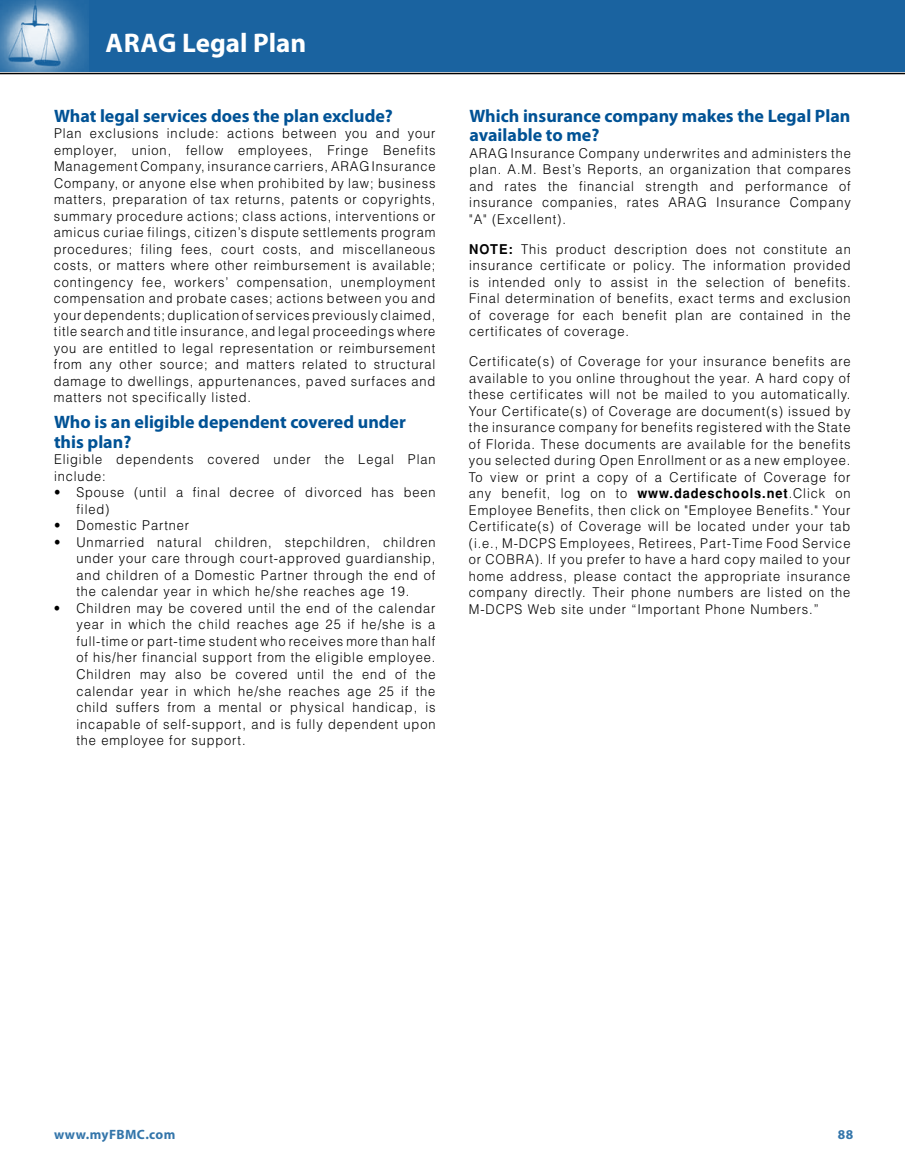
<style>
.page{position:relative;width:905px;height:1175px;background:#fff}
.page>*{position:absolute;margin:0;border:0;box-sizing:border-box;transform-origin:0 0}
.t1{font:700 27px "Myriad Pro";color:#fff}
.t2{font:700 18px/19.5px "Myriad Pro";color:#005295}
.t3{font:300 13.5px/16.5px "Helvetica";letter-spacing:.07em;color:#000;text-align:justify;scale:.95 1}
.t4{font:700 13.5px "Myriad Pro";letter-spacing:.03em;color:#3375aa}
.s1{font-weight:700}
</style>
<div class="page">
<div style="left:0;top:0;width:904px;height:71px;background:#1a63a0"></div>
<hr style="left:0;top:73px;width:904px;height:1px;background:#000">
<img style="left:0;top:0;width:88px;height:71px">
<h1 class="t1" style="left:105px;top:25px;width:202px">ARAG Legal Plan</h1>
<h2 class="t2" style="left:54px;top:105px;width:340px">What legal services does the plan exclude?</h2>
<p class="t3" style="left:54px;top:125px;width:403px">Plan exclusions include: actions between you and your employer, union, fellow employees, Fringe Benefits Management Company, insurance carriers, ARAGInsurance Company, or anyone else when prohibited by law; business matters, preparation of tax returns, patents or copyrights, summary procedure actions; class actions, interventions or amicus curiae filings, citizen’s dispute settlements program procedures; filing fees, court costs, and miscellaneous costs, or matters where other reimbursement is available; contingency fee, workers’ compensation, unemployment compensation and probate cases; actions between you and your dependents; duplication of services previously claimed, title search and title insurance, and legal proceedings where you are entitled to legal representation or reimbursement from any other source; and matters related to structural damage to dwellings, appurtenances, paved surfaces and matters not specifically listed.</p>
<h2 class="t2" style="left:54px;top:412px;width:353px">Who is an eligible dependent covered under this plan?</h2>
<p class="t3" style="left:54px;top:451px;width:403px">Eligible dependents covered under the Legal Plan include:</p>
<p class="t3" style="left:76px;top:484px;width:379px;text-indent:-23px">• Spouse (until a final decree of divorced has been filed)</p>
<p class="t3" style="left:54px;top:517px;width:144px">• Domestic Partner</p>
<p class="t3" style="left:76px;top:533px;width:379px;text-indent:-22px">• Unmarried natural children, stepchildren, children under your care through court-approved guardianship, and children of a Domestic Partner through the end of the calendar year in which he/she reaches age 19.</p>
<p class="t3" style="left:76px;top:599px;width:379px;text-indent:-22px">• Children may be covered until the end of the calendar year in which the child reaches age 25 if he/she is a full-time or part-time student who receives more than half of his/her financial support from the eligible employee.<br>Children may also be covered until the end of the calendar year in which he/she reaches age 25 if the child suffers from a mental or physical handicap, is incapable of self-support, and is fully dependent upon the employee for support.</p>
<h2 class="t2" style="left:469px;top:105px;width:382px">Which insurance company makes the Legal Plan available to me?</h2>
<p class="t3" style="left:469px;top:144px;width:403px">ARAG Insurance Company underwrites and administers the plan. A.M. Best’s Reports, an organization that compares and rates the financial strength and performance of insurance companies, rates ARAG Insurance Company "A" (Excellent).</p>
<p class="t3" style="left:469px;top:240px;width:403px"><span class="s1">NOTE:</span> This product description does not constitute an insurance certificate or policy. The information provided is intended only to assist in the selection of benefits.<br>Final determination of benefits, exact terms and exclusion of coverage for each benefit plan are contained in the certificates of coverage.</p>
<p class="t3" style="left:469px;top:353px;width:403px">Certificate(s) of Coverage for your insurance benefits are available to you online throughout the year. A hard copy of these certificates will not be mailed to you automatically.<br>Your Certificate(s) of Coverage are document(s) issued by the insurance company for benefits registered with the State of Florida. These documents are available for the benefits you selected during Open Enrollment or as a new employee.<br>To view or print a copy of a Certificate of Coverage for any benefit, log on to <span class="s1">www.dadeschools.net</span>.Click on Employee Benefits, then click on "Employee Benefits." Your Certificate(s) of Coverage will be located under your tab (i.e., M-DCPS Employees, Retirees, Part-Time Food Service or COBRA). If you prefer to have a hard copy mailed to your home address, please contact the appropriate insurance company directly. Their phone numbers are listed on the M-DCPS Web site under “Important Phone Numbers.”</p>
<p class="t4" style="left:54px;top:1126px;width:123px">www.myFBMC.com</p>
<p class="t4" style="left:837px;top:1126px;width:17px">88</p>
</div>
